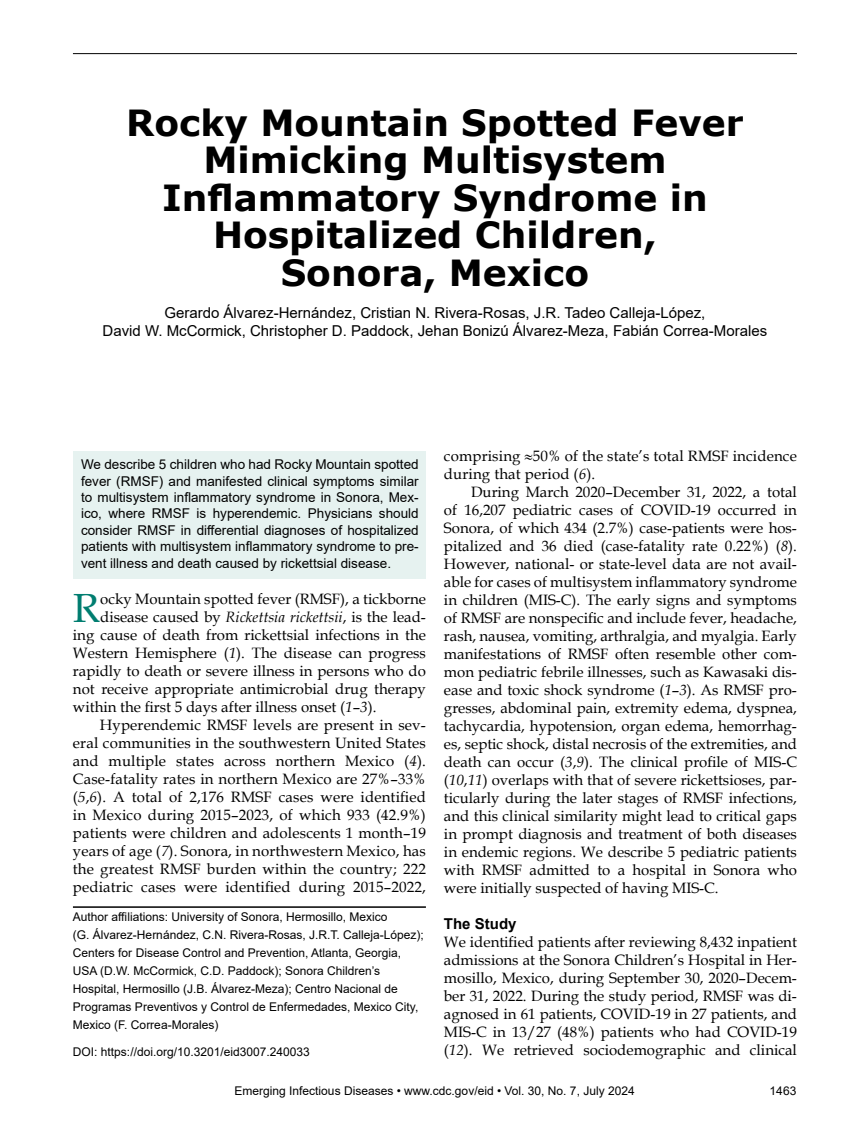
<style>
.page{position:relative;width:851px;height:1134px;background:#fff}
.page>*{position:absolute;margin:0;border:0;box-sizing:border-box;transform-origin:0 0}
.t1{font:40.8px "Book Antiqua";color:#007d70}
.t2{font:700 36px/37.5px "Verdana";color:#000;text-align:center}
.t3{font:15px/18px "Book Antiqua";letter-spacing:.01em;color:#000;text-align:justify}
.t4{font:15px/18px "Arial";color:#000;text-align:center}
.t5{font:700 15px "Arial";color:#000}
.t6{font:13.5px/16.5px "Arial";color:#000;text-align:justify}
.t7{font:12px/18px "Arial";color:#000}
.s1{font-style:italic}
</style>
<div class="page">
<hr style="left:73px;top:53px;width:723px;height:1px;background:#000">
<hr style="left:73px;top:906px;width:353px;height:2px;background:#000">
<div style="left:72px;top:452px;width:353px;height:127px;background:#e6f2f0"></div>
<h2 class="t2" style="left:126px;top:103px;width:618px">Rocky Mountain Spotted Fever<br>Mimicking Multisystem<br>Inflammatory Syndrome in<br>Hospitalized Children,<br>Sonora, Mexico</h2>
<p class="t4" style="left:102px;top:304px;width:666px">Gerardo Álvarez-Hernández, Cristian N. Rivera-Rosas, J.R. Tadeo Calleja-López,<br>David W. McCormick, Christopher D. Paddock, Jehan Bonizú Álvarez-Meza, Fabián Correa-Morales</p>
<p class="t6" style="left:81px;top:456px;width:339px">We describe 5 children who had Rocky Mountain spotted fever (RMSF) and manifested clinical symptoms similar to multisystem inflammatory syndrome in Sonora, Mex&shy;ico, where RMSF is hyperendemic. Physicians should consider RMSF in differential diagnoses of hospitalized patients with multisystem inflammatory syndrome to pre&shy;vent illness and death caused by rickettsial disease.</p>
<h1 class="t1" style="left:73px;top:579px;width:29px">R</h1>
<p class="t3" style="left:100px;top:589px;width:327px">ocky Mountain spotted fever (RMSF), a tickborne</p>
<p class="t3" style="left:100px;top:607px;width:327px">disease caused by <span class="s1">Rickettsia rickettsii</span>, is the lead-</p>
<p class="t3" style="left:73px;top:625px;width:354px">ing cause of death from rickettsial infections in the</p>
<p class="t3" style="left:73px;top:643px;width:354px">Western Hemisphere (<span class="s1">1</span>). The disease can progress</p>
<p class="t3" style="left:73px;top:661px;width:354px">rapidly to death or severe illness in persons who do</p>
<p class="t3" style="left:73px;top:679px;width:354px">not receive appropriate antimicrobial drug therapy</p>
<p class="t3" style="left:73px;top:697px;width:305px">within the first 5 days after illness onset (<span class="s1">1</span>–<span class="s1">3</span>).</p>
<p class="t3" style="left:100px;top:715px;width:327px">Hyperendemic RMSF levels are present in sev-</p>
<p class="t3" style="left:73px;top:733px;width:354px">eral communities in the southwestern United States</p>
<p class="t3" style="left:73px;top:751px;width:354px">and multiple states across northern Mexico (<span class="s1">4</span>).</p>
<p class="t3" style="left:73px;top:769px;width:354px">Case-fatality rates in northern Mexico are 27%–33%</p>
<p class="t3" style="left:73px;top:787px;width:354px">(<span class="s1">5</span>,<span class="s1">6</span>). A total of 2,176 RMSF cases were identified</p>
<p class="t3" style="left:73px;top:805px;width:354px">in Mexico during 2015–2023, of which 933 (42.9%)</p>
<p class="t3" style="left:73px;top:823px;width:354px">patients were children and adolescents 1 month–19</p>
<p class="t3" style="left:73px;top:841px;width:354px">years of age (<span class="s1">7</span>). Sonora, in northwestern Mexico, has</p>
<p class="t3" style="left:73px;top:859px;width:354px">the greatest RMSF burden within the country; 222</p>
<p class="t3" style="left:73px;top:877px;width:354px">pediatric cases were identified during 2015–2022,</p>
<p class="t7" style="left:73px;top:908px;width:352px">Author affiliations: University of Sonora, Hermosillo, Mexico<br>(G. Álvarez-Hernández, C.N. Rivera-Rosas, J.R.T. Calleja-López); Centers for Disease Control and Prevention, Atlanta, Georgia, USA (D.W. McCormick, C.D. Paddock); Sonora Children’s Hospital, Hermosillo (J.B. Álvarez-Meza); Centro Nacional de Programas Preventivos y Control de Enfermedades, Mexico City, Mexico (F. Correa-Morales)</p>
<p class="t7" style="left:73px;top:1043px;width:238px">DOI: https://doi.org/10.3201/eid3007.240033</p>
<p class="t3" style="left:444px;top:447px;width:354px">comprising ≈50% of the state’s total RMSF incidence during that period (<span class="s1">6</span>).</p>
<p class="t3" style="left:444px;top:483px;width:354px;text-indent:27px">During March 2020–December 31, 2022, a total of 16,207 pediatric cases of COVID-19 occurred in Sonora, of which 434 (2.7%) case-patients were hos&shy;pitalized and 36 died (case-fatality rate 0.22%) (<span class="s1">8</span>).<br>However, national- or state-level data are not avail&shy;able for cases of multisystem inflammatory syndrome in children (MIS-C). The early signs and symptoms of RMSF are nonspecific and include fever, headache, rash, nausea, vomiting, arthralgia, and myalgia. Early manifestations of RMSF often resemble other com&shy;mon pediatric febrile illnesses, such as Kawasaki dis&shy;ease and toxic shock syndrome (<span class="s1">1</span>–<span class="s1">3</span>). As RMSF pro&shy;gresses, abdominal pain, extremity edema, dyspnea, tachycardia, hypotension, organ edema, hemorrhag&shy;es, septic shock, distal necrosis of the extremities, and death can occur (<span class="s1">3</span>,<span class="s1">9</span>). The clinical profile of MIS-C (<span class="s1">10</span>,<span class="s1">11</span>) overlaps with that of severe rickettsioses, par&shy;ticularly during the later stages of RMSF infections, and this clinical similarity might lead to critical gaps in prompt diagnosis and treatment of both diseases in endemic regions. We describe 5 pediatric patients with RMSF admitted to a hospital in Sonora who were initially suspected of having MIS-C.</p>
<p class="t5" style="left:444px;top:913px;width:74px">The Study</p>
<p class="t3" style="left:444px;top:933px;width:354px">We identified patients after reviewing 8,432 inpatient admissions at the Sonora Children’s Hospital in Her&shy;mosillo, Mexico, during September 30, 2020–Decem&shy;ber 31, 2022. During the study period, RMSF was di&shy;agnosed in 61 patients, COVID-19 in 27 patients, and MIS-C in 13/27 (48%) patients who had COVID-19 (<span class="s1">12</span>). We retrieved sociodemographic and clinical</p>
<p class="t7" style="left:234px;top:1082px;width:401px">Emerging Infectious Diseases • www.cdc.gov/eid • Vol. 30, No. 7, July 2024</p>
<p class="t7" style="left:769px;top:1082px;width:28px">1463</p>
</div>
